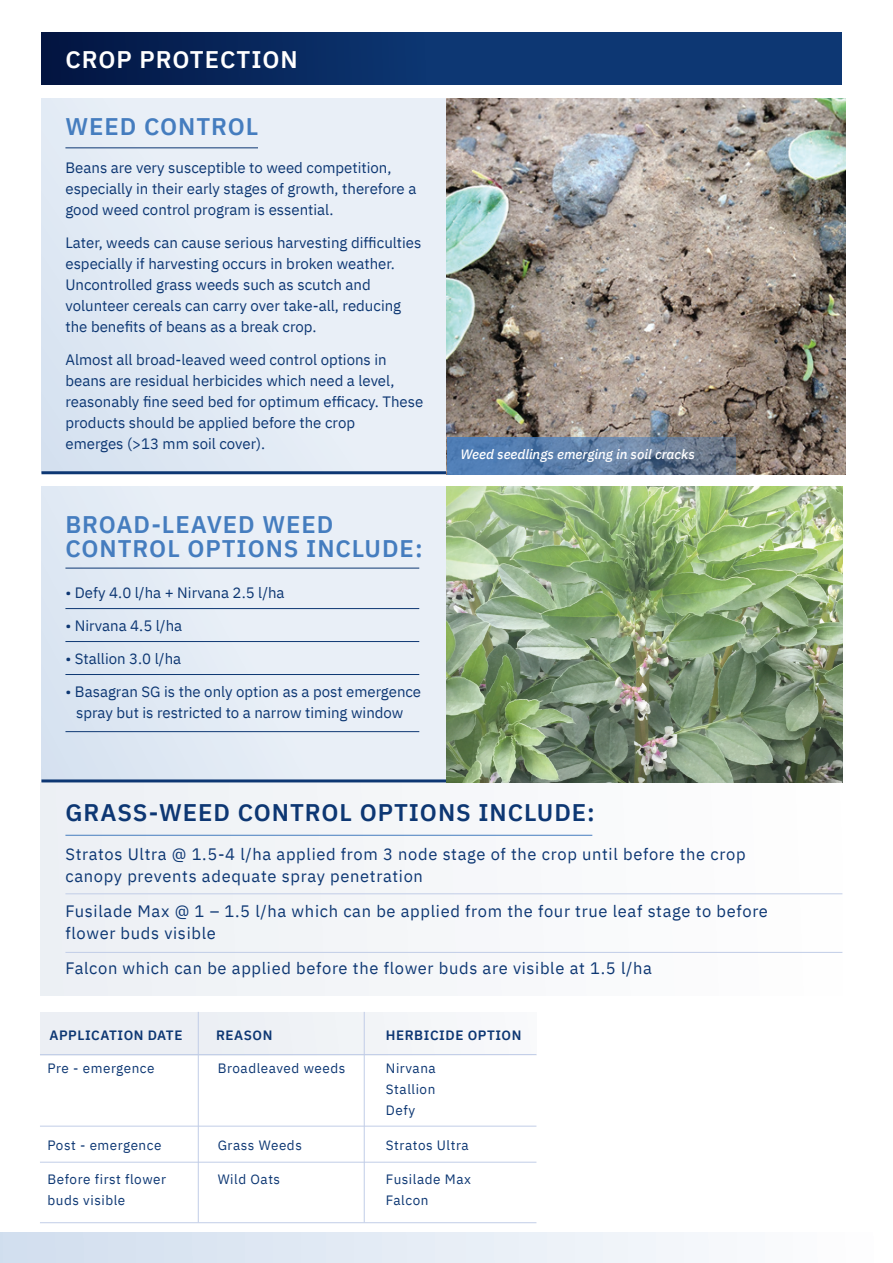
<style>
.page{position:relative;width:893px;height:1263px;background:#fff}
.page>*{position:absolute;margin:0;border:0;box-sizing:border-box;transform-origin:0 0}
.t1{font:600 24px/24px "IBM Plex Sans";letter-spacing:.04em;color:#457dbf}
.t2{font:600 24px "IBM Plex Sans";letter-spacing:.04em;color:#0d3773}
.t3{font:600 24px "IBM Plex Sans";letter-spacing:.04em;color:#fff}
.t4{font:16.5px/22.5px "IBM Plex Sans";letter-spacing:.04em;color:#0d3773}
.t5{font:15px/21px "IBM Plex Sans";color:#0d3773}
.t6{font:13.5px/21px "IBM Plex Sans";letter-spacing:.04em;color:#0d3773}
.t7{font:600 13.5px "IBM Plex Sans";letter-spacing:.04em;color:#0d3773}
.t8{font:italic 500 13.5px "IBM Plex Sans";color:#fff}
</style>
<div class="page">
<div style="left:40px;top:782px;width:802px;height:214px;background:#f5f7f9"></div>
<div style="left:41px;top:486px;width:406px;height:295px;background:linear-gradient(to right,#dde7f3,#ecf1f8)"></div>
<hr style="left:41px;top:779px;width:406px;height:3px;background:#0d3773">
<div style="left:0;top:1232px;width:893px;height:31px;background:linear-gradient(to right,#d0deee,#fefefe)"></div>
<hr style="left:65px;top:568px;width:354px;height:1px;background:#0d3773">
<hr style="left:65px;top:608px;width:354px;height:1px;background:#0d3773">
<hr style="left:65px;top:641px;width:354px;height:1px;background:#0d3773">
<hr style="left:65px;top:674px;width:354px;height:1px;background:#0d3773">
<hr style="left:65px;top:731px;width:354px;height:1px;background:#0d3773">
<hr style="left:65px;top:893px;width:777px;height:1px;background:#c1cde7">
<hr style="left:65px;top:835px;width:527px;height:1px;background:#457dbf">
<hr style="left:65px;top:952px;width:777px;height:1px;background:#c1cde7">
<img style="left:447px;top:486px;width:395px;height:296px">
<div style="left:40px;top:1012px;width:496px;height:43px;background:#eef1f5"></div>
<hr style="left:40px;top:1054px;width:496px;height:1px;background:#c1cde7">
<hr style="left:198px;top:1012px;width:1px;height:210px;background:#c1cde7">
<hr style="left:364px;top:1012px;width:1px;height:210px;background:#c1cde7">
<hr style="left:40px;top:1126px;width:496px;height:1px;background:#c1cde7">
<hr style="left:40px;top:1162px;width:496px;height:1px;background:#c1cde7">
<hr style="left:40px;top:1222px;width:496px;height:1px;background:#c1cde7">
<div style="left:41px;top:98px;width:406px;height:375px;background:linear-gradient(to right,#dde7f3,#ecf1f8)"></div>
<hr style="left:41px;top:471px;width:406px;height:3px;background:#0d3773">
<hr style="left:65px;top:147px;width:193px;height:1px;background:#0d3773">
<img style="left:447px;top:98px;width:399px;height:376px">
<div style="left:41px;top:32px;width:801px;height:53px;background:linear-gradient(to right,#051d4d,#104080)"></div>
<svg style="left:447px;top:437px;width:289px;height:37px"></svg>
<h1 class="t3" style="left:65px;top:40px;width:234px">CROP PROTECTION</h1>
<h1 class="t1" style="left:65px;top:112px;width:194px">WEED CONTROL</h1>
<p class="t5" style="left:65px;top:156px;width:352px">Beans are very susceptible to weed competition, especially in their early stages of growth, therefore a good weed control program is essential.</p>
<p class="t5" style="left:65px;top:231px;width:357px">Later, weeds can cause serious harvesting difficulties especially if harvesting occurs in broken weather.<br>Uncontrolled grass weeds such as scutch and volunteer cereals can carry over take-all, reducing the benefits of beans as a break crop.</p>
<p class="t5" style="left:65px;top:348px;width:359px">Almost all broad-leaved weed control options in beans are residual herbicides which need a level, reasonably fine seed bed for optimum efficacy. These products should be applied before the crop<br>emerges (&gt;13 mm soil cover).</p>
<h1 class="t1" style="left:65px;top:511px;width:359px">BROAD-LEAVED WEED<br>CONTROL OPTIONS INCLUDE:</h1>
<p class="t5" style="left:65px;top:581px;width:221px">• Defy 4.0 l/ha + Nirvana 2.5 l/ha</p>
<p class="t5" style="left:65px;top:614px;width:118px">• Nirvana 4.5 l/ha</p>
<p class="t5" style="left:65px;top:647px;width:117px">• Stallion 3.0 l/ha</p>
<p class="t5" style="left:65px;top:680px;width:357px;text-align:center">• Basagran SG is the only option as a post emergence spray but is restricted to a narrow timing window</p>
<p class="t8" style="left:460px;top:444px;width:236px">Weed seedlings emerging in soil cracks</p>
<h1 class="t2" style="left:65px;top:793px;width:531px">GRASS-WEED CONTROL OPTIONS INCLUDE:</h1>
<p class="t4" style="left:65px;top:841px;width:682px">Stratos Ultra @ 1.5-4 l/ha applied from 3 node stage of the crop until before the crop canopy prevents adequate spray penetration</p>
<p class="t4" style="left:65px;top:898px;width:704px">Fusilade Max @ 1 – 1.5 l/ha which can be applied from the four true leaf stage to before flower buds visible</p>
<p class="t4" style="left:65px;top:955px;width:588px">Falcon which can be applied before the flower buds are visible at 1.5 l/ha</p>
<p class="t7" style="left:49px;top:1024px;width:135px">APPLICATION DATE</p>
<p class="t7" style="left:216px;top:1024px;width:58px">REASON</p>
<p class="t7" style="left:386px;top:1024px;width:137px">HERBICIDE OPTION</p>
<p class="t6" style="left:47px;top:1057px;width:109px">Pre - emergence</p>
<p class="t6" style="left:218px;top:1057px;width:129px">Broadleaved weeds</p>
<p class="t6" style="left:386px;top:1057px;width:51px;text-align:justify">Nirvana Stallion Defy</p>
<p class="t6" style="left:386px;top:1133px;width:84px">Stratos Ultra</p>
<p class="t6" style="left:386px;top:1168px;width:87px">Fusilade Max<br>Falcon</p>
<p class="t6" style="left:218px;top:1133px;width:86px">Grass Weeds</p>
<p class="t6" style="left:218px;top:1168px;width:64px">Wild Oats</p>
<p class="t6" style="left:47px;top:1133px;width:116px">Post - emergence</p>
<p class="t6" style="left:47px;top:1168px;width:120px">Before first flower buds visible</p>
</div>
